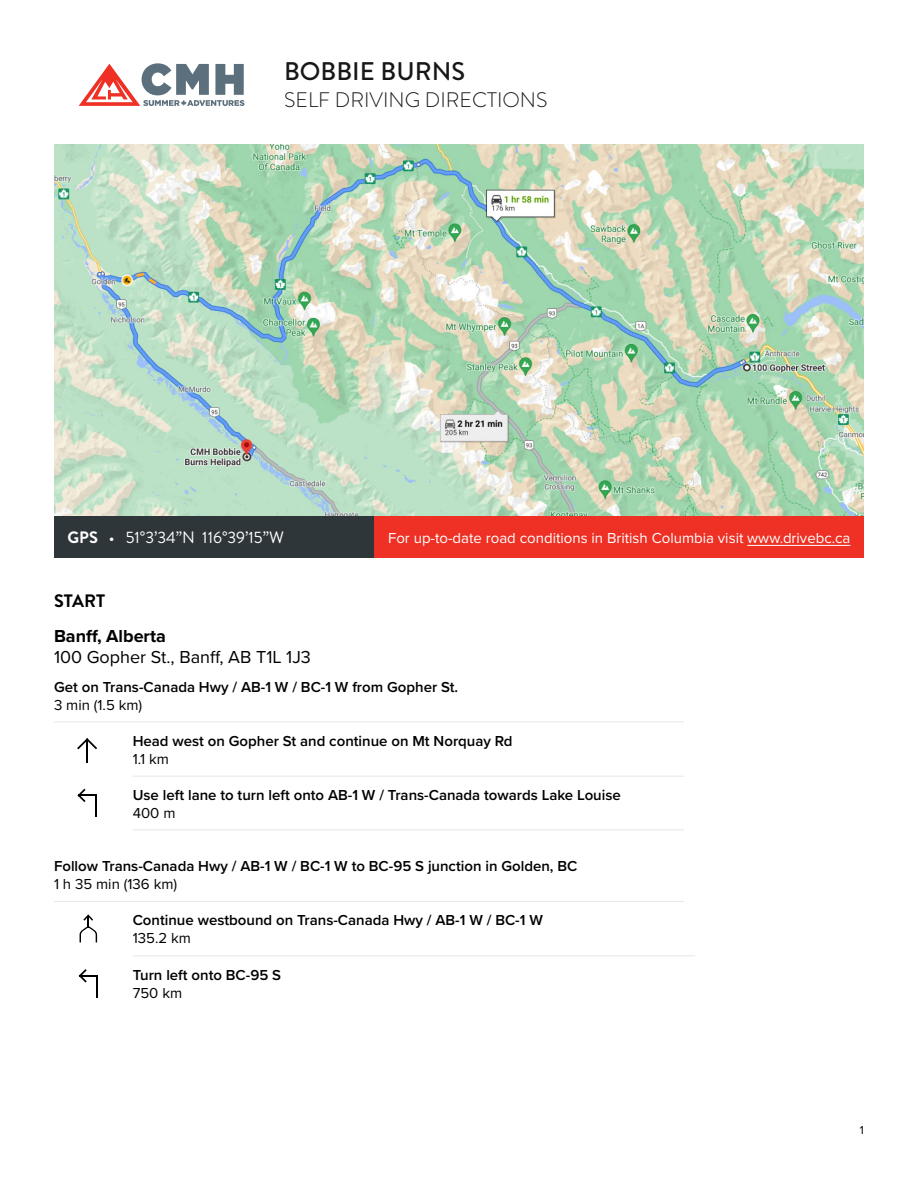
<style>
.page{position:relative;width:918px;height:1188px;background:#fff}
.page>*{position:absolute;margin:0;border:0;box-sizing:border-box;transform-origin:0 0}
.t1{font:500 25.5px "Brandon Grotesque";color:#171717}
.t2{font:300 21px "Brandon Grotesque";color:#171717}
.t3{font:18px "Proxima Nova";color:#000}
.t4{font:700 18px "Proxima Nova";color:#000}
.t5{font:700 18px "Brandon Grotesque";color:#000}
.t6{font:16.5px "Brandon Grotesque";color:#fff}
.t7{font:600 15px "Proxima Nova";color:#000}
.t8{font:15px "Proxima Nova";color:#fff}
.t9{font:15px "Proxima Nova";color:#000}
.t10{font:13.5px "Proxima Nova";color:#fff}
.t11{font:12px "Proxima Nova";color:#000}
.s1{font-weight:700}
</style>
<div class="page">
<img style="left:54px;top:144px;width:810px;height:372px">
<hr style="left:86px;top:740px;width:2px;height:23px;background:#000">
<svg style="left:77px;top:738px;width:20px;height:11px"></svg>
<hr style="left:54px;top:721px;width:630px;height:1px;background:#e6e7e8">
<hr style="left:133px;top:776px;width:551px;height:1px;background:#e6e7e8">
<hr style="left:133px;top:829px;width:551px;height:1px;background:#e6e7e8">
<div style="left:54px;top:516px;width:810px;height:42px;background:#2e363a"></div>
<svg style="left:78px;top:789px;width:17px;height:13px"></svg>
<hr style="left:95px;top:795px;width:2px;height:22px;background:#000">
<hr style="left:54px;top:901px;width:630px;height:1px;background:#e6e7e8">
<svg style="left:80px;top:914px;width:17px;height:28px"></svg>
<div style="left:375px;top:516px;width:489px;height:42px;background:#ee3124"></div>
<hr style="left:747px;top:545px;width:103px;height:1px;background:#fff">
<svg style="left:79px;top:63px;width:166px;height:43px"></svg>
<svg style="left:79px;top:969px;width:17px;height:14px"></svg>
<hr style="left:96px;top:975px;width:2px;height:22px;background:#000">
<hr style="left:133px;top:955px;width:562px;height:1px;background:#e6e7e8">
<h1 class="t1" style="left:284px;top:54px;width:183px">BOBBIE BURNS</h1>
<h2 class="t2" style="left:284px;top:86px;width:265px">SELF DRIVING DIRECTIONS</h2>
<p class="t6" style="left:68px;top:526px;width:218px"><span class="s1">GPS</span> • 51°3’34”N 116°39’15”W</p>
<p class="t10" style="left:511px;top:528px;width:339px">For up-to-date road conditions in BC visit www.drivebc.ca</p>
<p class="t8" style="left:388px;top:527px;width:464px">For up-to-date road conditions in British Columbia visit www.drivebc.ca</p>
<p class="t5" style="left:54px;top:588px;width:53px">START</p>
<p class="t4" style="left:54px;top:622px;width:113px">Banff, Alberta</p>
<p class="t3" style="left:54px;top:644px;width:258px">100 Gopher St., Banff, AB T1L 1J3</p>
<p class="t7" style="left:54px;top:676px;width:406px">Get on Trans-Canada Hwy / AB-1 W / BC-1 W from Gopher St.</p>
<p class="t9" style="left:54px;top:694px;width:90px">3 min (1.5 km)</p>
<p class="t7" style="left:133px;top:730px;width:381px">Head west on Gopher St and continue on Mt Norquay Rd</p>
<p class="t9" style="left:133px;top:748px;width:38px">1.1 km</p>
<p class="t7" style="left:133px;top:784px;width:490px">Use left lane to turn left onto AB-1 W / Trans-Canada towards Lake Louise</p>
<p class="t9" style="left:133px;top:802px;width:44px">400 m</p>
<p class="t7" style="left:54px;top:855px;width:525px">Follow Trans-Canada Hwy / AB-1 W / BC-1 W to BC-95 S junction in Golden, BC</p>
<p class="t9" style="left:54px;top:873px;width:125px">1 h 35 min (136 km)</p>
<p class="t7" style="left:133px;top:909px;width:412px">Continue westbound on Trans-Canada Hwy / AB-1 W / BC-1 W</p>
<p class="t9" style="left:133px;top:927px;width:60px">135.2 km</p>
<p class="t7" style="left:133px;top:964px;width:150px">Turn left onto BC-95 S</p>
<p class="t9" style="left:133px;top:982px;width:51px">750 km</p>
<p class="t11" style="left:860px;top:1121px;width:6px">1</p>
</div>
